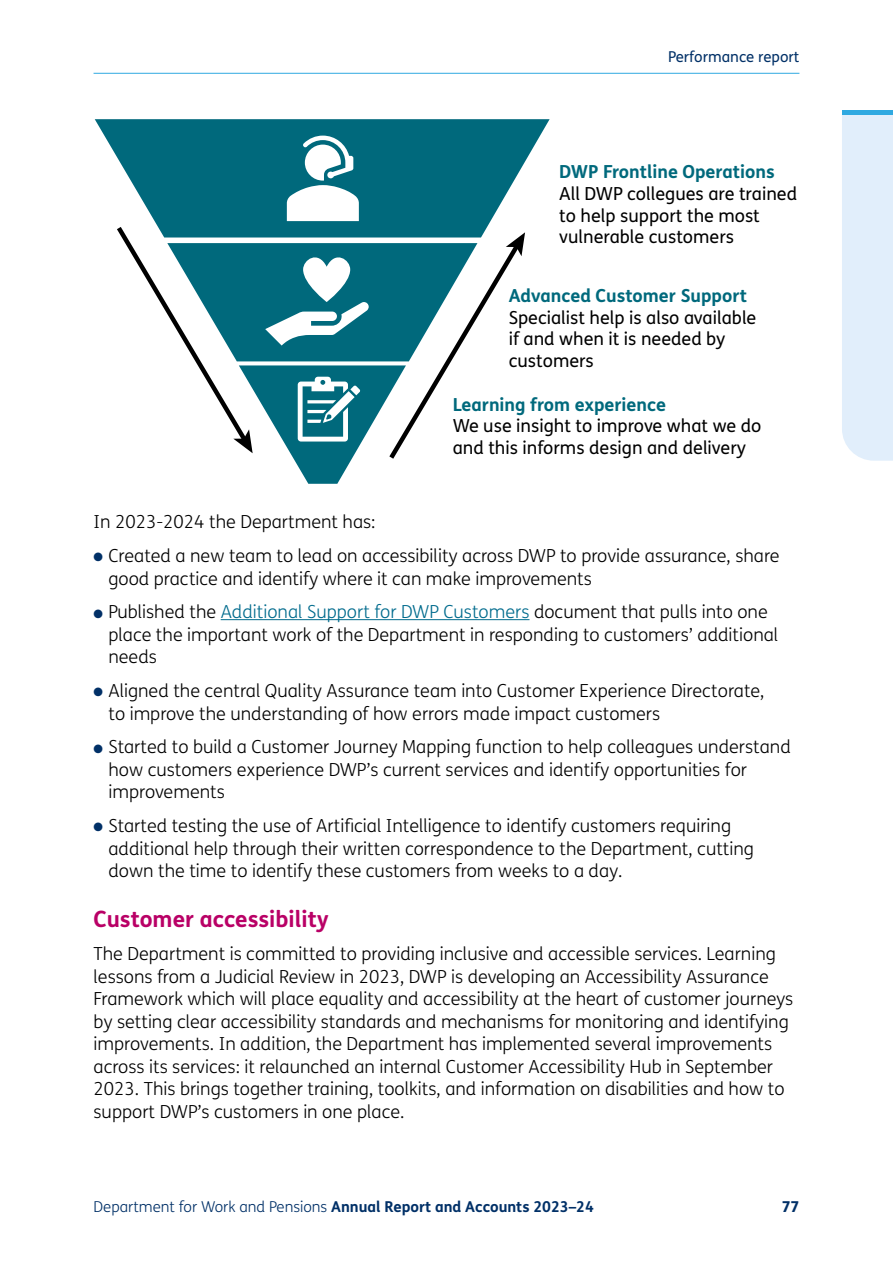
<style>
.page{position:relative;width:893px;height:1263px;background:#fff}
.page>*{position:absolute;margin:0;border:0;box-sizing:border-box;transform-origin:0 0}
._01_-_C_Heads{font:22.5px "FS Me Bold 2";color:#b90066}
._02_-_Text{font:18px/22.5px "FS Me Light 3";color:#000}
.t1{font:18px/21.6px "FS Me 2";color:#000}
.t2{font:15px "FS Me Bold 2";color:#013067}
.t3{font:15px "FS Me 2";color:#013067}
.t4{font:800 15px "FS Me";color:#013067}
.s1{font-family:"FS Me Bold 2";color:#00697c}
.s2{color:#013067}
.s3{color:#006b8d}
.s4{font-family:"FS Me Light 2"}
.s5{font-family:"FS Me Light 3"}
</style>
<div class="page">
<hr style="left:94px;top:73px;width:705px;height:1px;background:#2fa9e1">
<div style="left:842px;top:115px;width:51px;height:346px;background:#e1eefb"></div>
<hr style="left:842px;top:111px;width:51px;height:4px;background:#2fa9e1">
<hr style="left:221px;top:619px;width:308px;height:1px;background:#006b8d">
<svg style="left:95px;top:119px;width:455px;height:43px;background:#207b8c"></svg>
<svg style="left:113px;top:136px;width:412px;height:348px"></svg>
<p class="t3" style="left:668px;top:47px;width:133px">Performance report</p>
<p class="t1" style="left:559px;top:161px;width:239px"><span class="s1">DWP Frontline Operations<br></span>All DWP collegues are trained to help support the most vulnerable customers</p>
<p class="t1" style="left:509px;top:285px;width:249px"><span class="s1">Advanced Customer Support<br></span>Specialist help is also available if and when it is needed by customers</p>
<p class="t1" style="left:453px;top:393px;width:310px"><span class="s1">Learning from experience<br></span>We use insight to improve what we do and this informs design and delivery</p>
<p class="_02_-_Text" style="left:94px;top:510px;width:284px">In 2023-2024 the Department has:</p>
<p class="_02_-_Text" style="left:108px;top:544px;width:673px;text-indent:-15px"><span class="s2">●</span> Created a new team to lead on accessibility across DWP to provide assurance, share good practice and identify where it can make improvements</p>
<p class="_02_-_Text" style="left:108px;top:600px;width:671px;text-indent:-15px"><span class="s2">●</span> Published the <span class="s3">Additional Support for DWP Customers</span> document that pulls into one place the important work of the Department in responding to customers’ additional needs</p>
<p class="_02_-_Text" style="left:108px;top:679px;width:658px;text-indent:-15px"><span class="s2">●</span> Aligned the central Quality Assurance team into Customer Experience Directorate, <span class="s4">to improve the understanding of how errors made impact customers</span></p>
<p class="_02_-_Text" style="left:108px;top:735px;width:684px;text-indent:-15px"><span class="s2">●</span> Started to build a Customer Journey Mapping function to help colleagues understand how customers experience DWP’s current services and identify opportunities for improvements</p>
<p class="_02_-_Text" style="left:108px;top:814px;width:647px;text-indent:-15px"><span class="s2">●</span> S<span class="s4">tarted testing the use of Artificial Intelligence to identify customers requiring </span>additional help through their written correspondence to the Department, cutting down the time to identify these customers from weeks to a day.</p>
<h5 class="_01_-_C_Heads" style="left:94px;top:901px;width:237px">Customer accessibility</h5>
<p class="_02_-_Text" style="left:94px;top:942px;width:701px">The Department is committed to providing inclusive and accessible services. Learning lessons from a Judicial Review in 2023, DWP is developing an Accessibility Assurance Framework which will place equality and accessibility at the heart of customer journeys by setting clear accessibility standards and mechanisms for monitoring and identifying improvements. In addition, the Department has implemented several improvements across its services: it relaunched an internal Customer Accessibility Hub in September <span class="s4">2023. This brings together training, toolkits, and information on disabilities and how to </span>support DWP’s customers in one place.</p>
<p class="t2" style="left:94px;top:1195px;width:502px"><span class="s5">Department for Work and Pensions</span> Annual Report and Accounts 2023–24</p>
<p class="t4" style="left:782px;top:1195px;width:19px">77</p>
</div>
